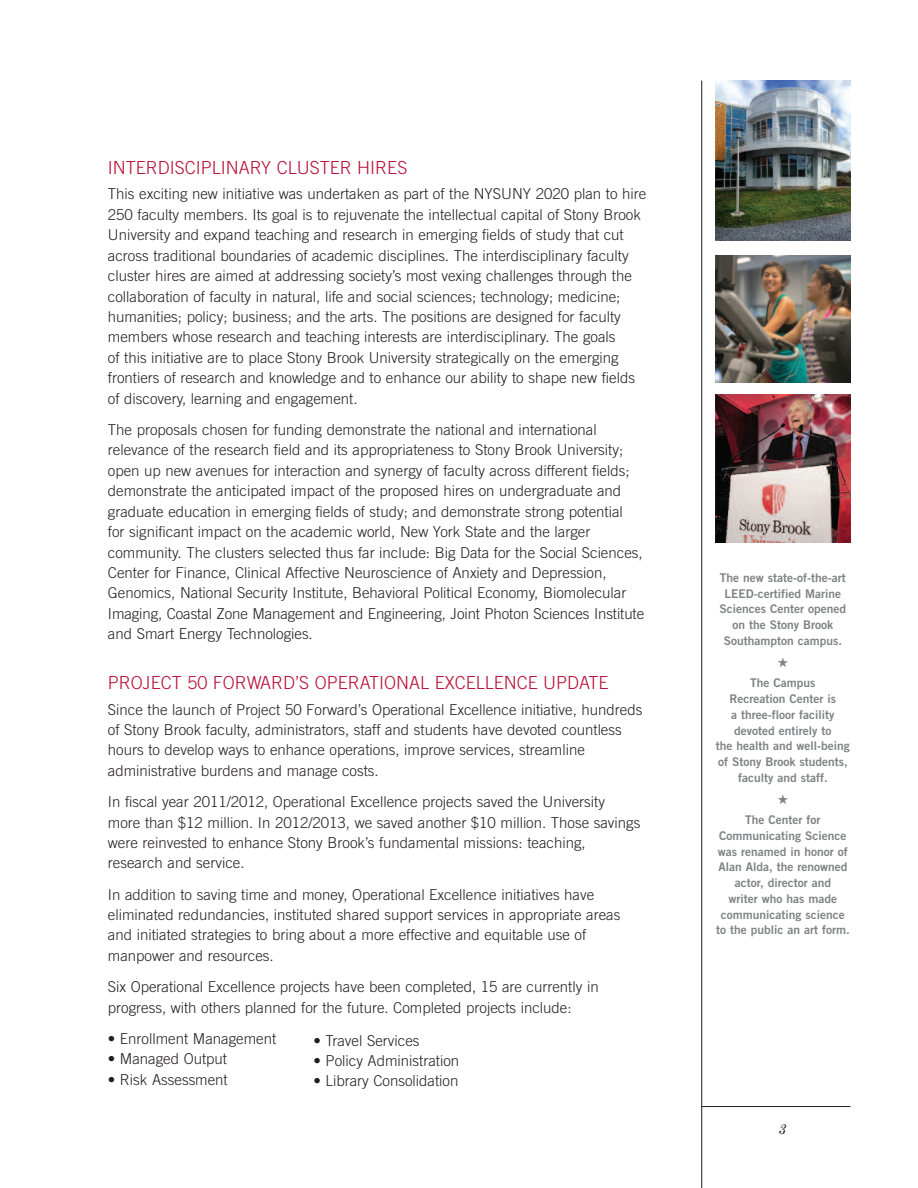
<style>
.page{position:relative;width:918px;height:1188px;background:#fff}
.page>*{position:absolute;margin:0;border:0;box-sizing:border-box;transform-origin:0 0}
.t1{font:300 18px "Trade Gothic LT Std";color:#b90f36}
.t2{font:300 15px/20.4px "Trade Gothic LT Std";color:#231f20}
.t3{font:italic 15px "Century Expanded BT";color:#231f20}
.t4{font:12px/15.8px "Trade Gothic LT Std Bd 2";color:#808285;text-align:center}
</style>
<div class="page">
<hr style="left:701px;top:81px;width:1px;height:1107px;background:#231f20">
<hr style="left:702px;top:1106px;width:148px;height:1px;background:#231f20">
<img style="left:715px;top:255px;width:135px;height:128px">
<img style="left:715px;top:395px;width:135px;height:147px">
<img style="left:715px;top:81px;width:135px;height:160px">
<p class="t1" style="left:108px;top:161px;width:301px">INTERDISCIPLINARY CLUSTER HIRES</p>
<p class="t2" style="left:108px;top:185px;width:540px">This exciting new initiative was undertaken as part of the NYSUNY 2020 plan to hire 250 faculty members. Its goal is to rejuvenate the intellectual capital of Stony Brook University and expand teaching and research in emerging fields of study that cut across traditional boundaries of academic disciplines. The interdisciplinary faculty cluster hires are aimed at addressing society’s most vexing challenges through the collaboration of faculty in natural, life and social sciences; technology; medicine; humanities; policy; business; and the arts. The positions are designed for faculty members whose research and teaching interests are interdisciplinary. The goals<br>of this initiative are to place Stony Brook University strategically on the emerging frontiers of research and knowledge and to enhance our ability to shape new fields of discovery, learning and engagement.</p>
<p class="t2" style="left:108px;top:421px;width:538px">The proposals chosen for funding demonstrate the national and international relevance of the research field and its appropriateness to Stony Brook University; open up new avenues for interaction and synergy of faculty across different fields; demonstrate the anticipated impact of the proposed hires on undergraduate and graduate education in emerging fields of study; and demonstrate strong potential<br>for significant impact on the academic world, New York State and the larger community. The clusters selected thus far include: Big Data for the Social Sciences, Center for Finance, Clinical Affective Neuroscience of Anxiety and Depression, Genomics, National Security Institute, Behavioral Political Economy, Biomolecular Imaging, Coastal Zone Management and Engineering, Joint Photon Sciences Institute and Smart Energy Technologies.</p>
<p class="t1" style="left:108px;top:676px;width:502px">PROJECT 50 FORWARD’S OPERATIONAL EXCELLENCE UPDATE</p>
<p class="t2" style="left:108px;top:700px;width:536px">Since the launch of Project 50 Forward’s Operational Excellence initiative, hundreds of Stony Brook faculty, administrators, staff and students have devoted countless hours to develop ways to enhance operations, improve services, streamline administrative burdens and manage costs.</p>
<p class="t2" style="left:108px;top:793px;width:534px">In fiscal year 2011/2012, Operational Excellence projects saved the University more than $12 million. In 2012/2013, we saved another $10 million. Those savings were reinvested to enhance Stony Brook’s fundamental missions: teaching, research and service.</p>
<p class="t2" style="left:108px;top:885px;width:514px">In addition to saving time and money, Operational Excellence initiatives have eliminated redundancies, instituted shared support services in appropriate areas and initiated strategies to bring about a more effective and equitable use of manpower and resources.</p>
<p class="t2" style="left:108px;top:978px;width:492px">Six Operational Excellence projects have been completed, 15 are currently in progress, with others planned for the future. Completed projects include:</p>
<p class="t2" style="left:108px;top:1030px;width:170px">• Enrollment Management</p>
<p class="t2" style="left:108px;top:1050px;width:121px">• Managed Output</p>
<p class="t2" style="left:108px;top:1070px;width:121px">• Risk Assessment</p>
<p class="t2" style="left:313px;top:1031px;width:108px">• Travel Services</p>
<p class="t2" style="left:313px;top:1052px;width:147px">• Policy Administration</p>
<p class="t2" style="left:313px;top:1072px;width:146px">• Library Consolidation</p>
<p class="t4" style="left:720px;top:571px;width:128px">The new state-of-the-art<br>LEED-certified Marine<br>Sciences Center opened on the Stony Brook<br>Southampton campus.</p>
<p class="t4" style="left:716px;top:676px;width:136px">The Campus<br>Recreation Center is<br>a three-floor facility devoted entirely to<br>the health and well-being of Stony Brook students, faculty and staff.</p>
<p class="t4" style="left:716px;top:813px;width:135px">The Center for<br>Communicating Science was renamed in honor of<br>Alan Alda, the renowned actor, director and<br>writer who has made communicating science to the public an art form.</p>
<p class="t3" style="left:779px;top:1120px;width:9px">3</p>
</div>
